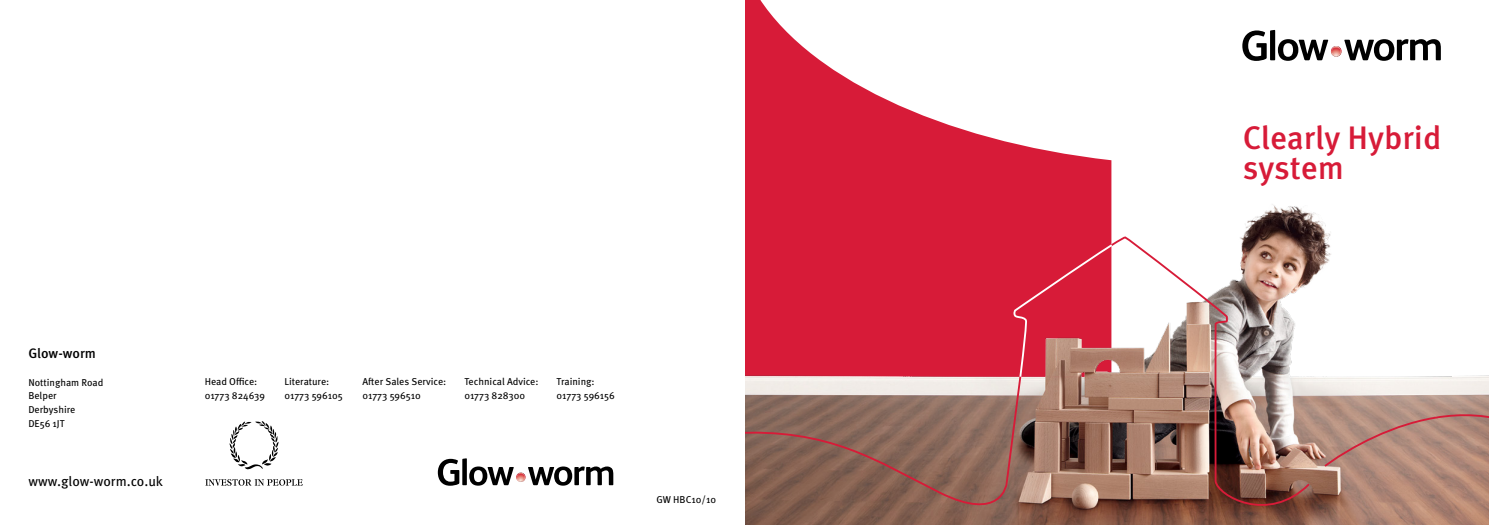
<style>
.page{position:relative;width:1489px;height:525px;background:#fff}
.page>*{position:absolute;margin:0;border:0;box-sizing:border-box;transform-origin:0 0}
.t1{font:500 32.5px "Meta OT";color:#d71b38}
.t2{font:13.75px "Meta OT";color:#000}
.t3{font:500 13.75px "Meta OT";color:#000}
.t4{font:10px/13.8px "Meta OT";color:#000}
</style>
<div class="page">
<svg style="left:745px;top:0;width:366px;height:180px"></svg>
<svg style="left:1242px;top:30px;width:198px;height:31px"></svg>
<svg style="left:205px;top:479px;width:98px;height:6px"></svg>
<svg style="left:229px;top:421px;width:50px;height:48px"></svg>
<svg style="left:438px;top:458px;width:175px;height:27px"></svg>
<img style="left:745px;top:180px;width:743px;height:344px">
<svg style="left:1322px;top:357px;width:166px;height:110px"></svg>
<img style="left:1108px;top:236px;width:203px;height:288px">
<svg style="left:1010px;top:242px;width:104px;height:137px;background:#d3384b"></svg>
<svg style="left:745px;top:374px;width:277px;height:149px;background:#977469"></svg>
<p class="t3" style="left:28px;top:345px;width:69px">Glow-worm</p>
<p class="t4" style="left:28px;top:375px;width:77px">Nottingham Road</p>
<p class="t4" style="left:28px;top:389px;width:30px">Belper</p>
<p class="t4" style="left:28px;top:402px;width:49px">Derbyshire</p>
<p class="t4" style="left:28px;top:416px;width:38px">DE56 1JT</p>
<p class="t2" style="left:28px;top:472px;width:136px">www.glow-worm.co.uk</p>
<p class="t4" style="left:205px;top:375px;width:54px">Head Office:</p>
<p class="t4" style="left:205px;top:389px;width:62px">01773 824639</p>
<p class="t4" style="left:284px;top:375px;width:60px">Literature:<br>01773 596105</p>
<p class="t4" style="left:362px;top:375px;width:85px">After Sales Service:<br>01773 596510</p>
<p class="t4" style="left:464px;top:375px;width:76px">Technical Advice:<br>01773 828300</p>
<p class="t4" style="left:556px;top:375px;width:60px">Training:<br>01773 596156</p>
<p class="t4" style="left:656px;top:492px;width:61px">GW HBC10/10</p>
<p class="t1" style="left:1242px;top:118px;width:200px">Clearly Hybrid</p>
<p class="t1" style="left:1242px;top:148px;width:103px">system</p>
</div>
